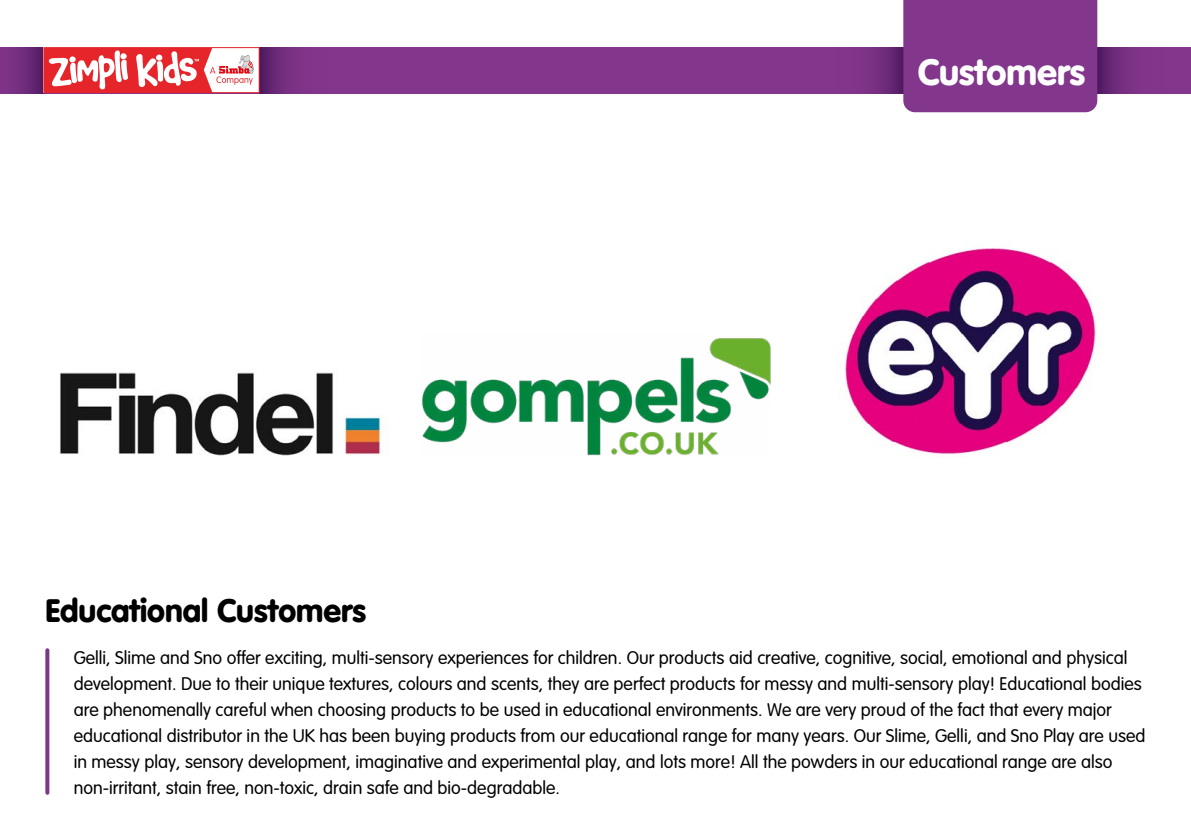
<style>
.page{position:relative;width:1191px;height:840px;background:#fff}
.page>*{position:absolute;margin:0;border:0;box-sizing:border-box;transform-origin:0 0}
.t1{font:900 36px "VAG Rounded Std";color:#fff}
.t2{font:900 32px "VAG Rounded Std";color:#000}
.t3{font:300 18px/26px "VAG Rounded Std";color:#000}
</style>
<div class="page">
<svg style="left:1097px;top:47px;width:94px;height:46px;background:#783083"></svg>
<div style="left:0;top:47px;width:928px;height:46px;background:#82368c"></div>
<svg style="left:875px;top:47px;width:28px;height:46px"></svg>
<svg style="left:260px;top:47px;width:29px;height:46px"></svg>
<div style="left:0;top:47px;width:44px;height:46px;background:linear-gradient(to right,#873890,#571e67)"></div>
<div style="left:903px;top:0;width:194px;height:112px;background:#82368c"></div>
<svg style="left:43px;top:47px;width:217px;height:46px;background:#ef8285"></svg>
<svg style="left:45px;top:650px;width:4px;height:142px"></svg>
<img style="left:60px;top:372px;width:327px;height:83px">
<img style="left:422px;top:338px;width:349px;height:117px">
<img style="left:845px;top:248px;width:252px;height:207px">
<h2 class="t2" style="left:45px;top:591px;width:322px">Educational Customers</h2>
<h1 class="t1" style="left:917px;top:51px;width:169px">Customers</h1>
<p class="t3" style="left:74px;top:644px;width:1073px">Gelli, Slime and Sno offer exciting, multi-sensory experiences for children. Our products aid creative, cognitive, social, emotional and physical development. Due to their unique textures, colours and scents, they are perfect products for messy and multi-sensory play! Educational bodies are phenomenally careful when choosing products to be used in educational environments. We are very proud of the fact that every major educational distributor in the UK has been buying products from our educational range for many years. Our Slime, Gelli, and Sno Play are used in messy play, sensory development, imaginative and experimental play, and lots more! All the powders in our educational range are also non-irritant, stain free, non-toxic, drain safe and bio-degradable.</p>
</div>
